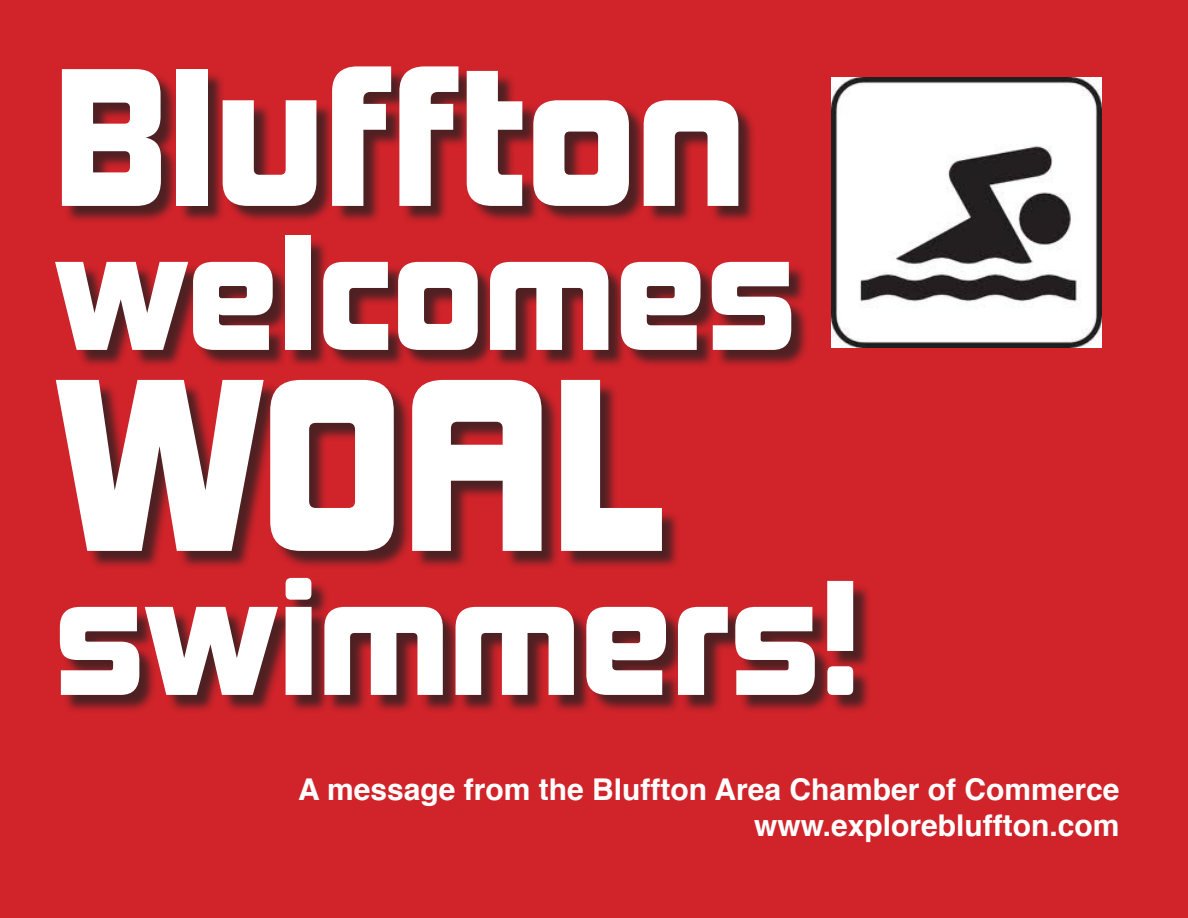
<style>
.page{position:relative;width:1188px;height:918px;background:#d1232a}
.page>*{position:absolute;margin:0;border:0;box-sizing:border-box;transform-origin:0 0}
.t1{font:225px "Kimberley Bl";color:#fff}
.t2{font:180px "Kimberley Bl";color:#fff}
.t3{font:150px "Kimberley Bl";color:#fff}
.t4{font:700 30px "Helvetica";color:#fff}
</style>
<div class="page">
<div style="left:58px;top:69px;width:814px;height:644px;background:#231f20;opacity:.75"></div>
<img style="left:832px;top:77px;width:270px;height:270px">
<p class="t2" style="left:54px;top:25px;width:694px">Bluffton</p>
<p class="t3" style="left:54px;top:199px;width:745px">welcomes</p>
<p class="t1" style="left:54px;top:325px;width:613px">WOAL</p>
<p class="t3" style="left:54px;top:544px;width:807px">swimmers!</p>
<p class="t4" style="left:298px;top:765px;width:823px">A message from the Bluffton Area Chamber of Commerce</p>
<p class="t4" style="left:754px;top:801px;width:367px">www.explorebluffton.com</p>
</div>
